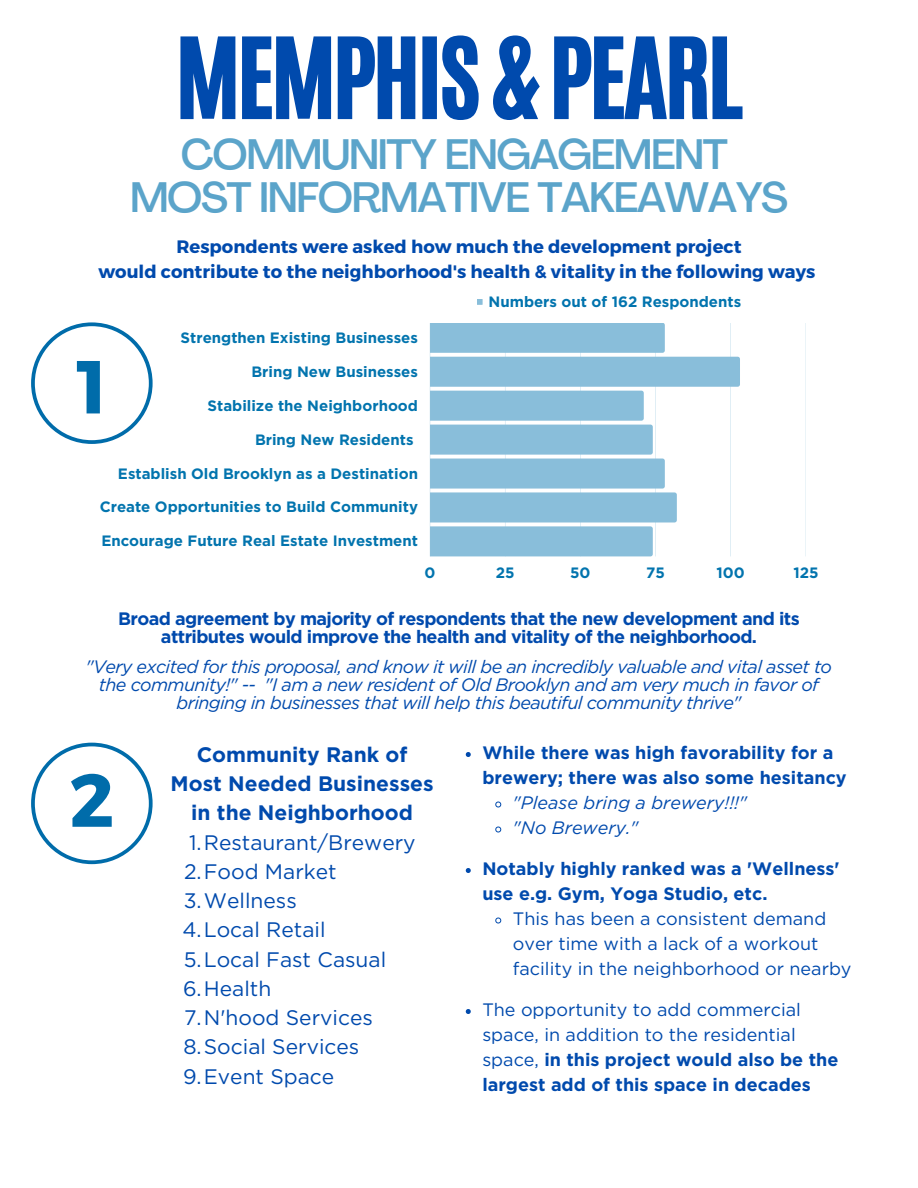
<style>
.page{position:relative;width:918px;height:1188px;background:#fff}
.page>*{position:absolute;margin:0;border:0;box-sizing:border-box;transform-origin:0 0}
.t1{font:93.6px "CA Generated";letter-spacing:-.035em;color:#004aad}
.t2{font:700 74.85px "Montserrat";color:#006caa}
.t3{font:500 42px "Agrandir";letter-spacing:-.035em;color:#5ba4ca}
.t4{font:21px "Gotham";color:#004aad}
.t5{font:700 21px/29.2px "Gotham";color:#004aad;text-align:center}
.t6{font:18px/25px "Gotham";color:#004aad}
.t7{font:italic 18px/18px "Gotham";letter-spacing:-.035em;color:#004aad;text-align:center}
.t8{font:700 18px/25px "Gotham";color:#004aad}
.t9{font:700 18px/18px "Gotham";letter-spacing:-.035em;color:#004aad;text-align:center}
.t10{font:700 18px "Montserrat";color:#004aad}
.t11{font:italic 18px "Gotham";color:#004aad}
.t12{font:700 15px "Gotham";color:#0274ae}
.s1{font-weight:700}
</style>
<div class="page">
<svg style="left:31px;top:322px;width:122px;height:122px"></svg>
<svg style="left:477px;top:299px;width:6px;height:6px"></svg>
<svg style="left:430px;top:323px;width:376px;height:233px;fill:#89beda"></svg>
<svg style="left:662px;top:323px;width:3px;height:30px"></svg>
<svg style="left:738px;top:357px;width:2px;height:30px"></svg>
<svg style="left:641px;top:391px;width:3px;height:30px"></svg>
<svg style="left:650px;top:425px;width:3px;height:30px"></svg>
<svg style="left:662px;top:459px;width:3px;height:30px"></svg>
<svg style="left:674px;top:492px;width:3px;height:31px"></svg>
<svg style="left:650px;top:526px;width:3px;height:30px"></svg>
<svg style="left:31px;top:743px;width:122px;height:121px"></svg>
<svg style="left:466px;top:752px;width:5px;height:5px"></svg>
<svg style="left:495px;top:801px;width:7px;height:7px"></svg>
<svg style="left:495px;top:826px;width:7px;height:7px"></svg>
<svg style="left:466px;top:868px;width:5px;height:5px"></svg>
<svg style="left:495px;top:917px;width:7px;height:7px"></svg>
<svg style="left:466px;top:1009px;width:5px;height:5px"></svg>
<p class="t1" style="left:176px;top:11px;width:568px">MEMPHIS&amp;PEARL</p>
<p class="t3" style="left:181px;top:138px;width:549px">COMMUNITY ENGAGEMENT</p>
<p class="t3" style="left:130px;top:180px;width:660px">MOST INFORMATIVE TAKEAWAYS</p>
<p class="t10" style="left:176px;top:235px;width:567px">Respondents were asked how much the development project</p>
<p class="t10" style="left:98px;top:260px;width:719px">would contribute to the neighborhood's health &amp; vitality in the following ways</p>
<p class="t12" style="left:181px;top:328px;width:239px">Strengthen Existing Businesses</p>
<p class="t12" style="left:251px;top:362px;width:168px">Bring New Businesses</p>
<p class="t12" style="left:208px;top:396px;width:212px">Stabilize the Neighborhood</p>
<p class="t12" style="left:255px;top:430px;width:160px">Bring New Residents</p>
<p class="t12" style="left:118px;top:464px;width:302px">Establish Old Brooklyn as a Destination</p>
<p class="t12" style="left:100px;top:498px;width:320px">Create Opportunities to Build Community</p>
<p class="t12" style="left:101px;top:532px;width:318px">Encourage Future Real Estate Investment</p>
<p class="t2" style="left:76px;top:338px;width:32px">1</p>
<p class="t12" style="left:489px;top:292px;width:254px">Numbers out of 162 Respondents</p>
<p class="t12" style="left:425px;top:563px;width:12px">0</p>
<p class="t12" style="left:496px;top:563px;width:20px">25</p>
<p class="t12" style="left:570px;top:563px;width:22px">50</p>
<p class="t12" style="left:646px;top:563px;width:20px">75</p>
<p class="t12" style="left:717px;top:563px;width:30px">100</p>
<p class="t12" style="left:793px;top:563px;width:27px">125</p>
<p class="t9" style="left:118px;top:610px;width:683px">Broad agreement by majority of respondents that the new development and its attributes would improve the health and vitality of the neighborhood.</p>
<p class="t7" style="left:86px;top:658px;width:748px">"Very excited for this proposal, and know it will be an incredibly valuable and vital asset to the community!" -- "I am a new resident of Old Brooklyn and am very much in favor of bringing in businesses that will help this beautiful community thrive"</p>
<p class="t2" style="left:69px;top:751px;width:46px">2</p>
<p class="t5" style="left:171px;top:740px;width:265px">Community Rank of<br>Most Needed Businesses in the Neighborhood</p>
<p class="t8" style="left:482px;top:740px;width:366px">While there was high favorability for a brewery; there was also some hesitancy</p>
<p class="t11" style="left:513px;top:792px;width:236px">"Please bring a brewery!!!"</p>
<p class="t11" style="left:513px;top:817px;width:127px">"No Brewery."</p>
<p class="t8" style="left:482px;top:856px;width:359px">Notably highly ranked was a 'Wellness' use e.g. Gym, Yoga Studio, etc.</p>
<p class="t6" style="left:513px;top:906px;width:340px">This has been a consistent demand over time with a lack of a workout facility in the neighborhood or nearby</p>
<p class="t6" style="left:482px;top:997px;width:358px">The opportunity to add commercial space, in addition to the residential space, <span class="s1">in this project would also be the largest add of this space in decades</span></p>
<p class="t4" style="left:189px;top:830px;width:228px">1.Restaurant/Brewery</p>
<p class="t4" style="left:184px;top:859px;width:154px">2.Food Market</p>
<p class="t4" style="left:184px;top:888px;width:115px">3.Wellness</p>
<p class="t4" style="left:183px;top:917px;width:144px">4.Local Retail</p>
<p class="t4" style="left:184px;top:947px;width:204px">5.Local Fast Casual</p>
<p class="t4" style="left:183px;top:976px;width:90px">6.Health</p>
<p class="t4" style="left:184px;top:1005px;width:190px">7.N'hood Services</p>
<p class="t4" style="left:183px;top:1034px;width:177px">8.Social Services</p>
<p class="t4" style="left:183px;top:1064px;width:153px">9.Event Space</p>
</div>
